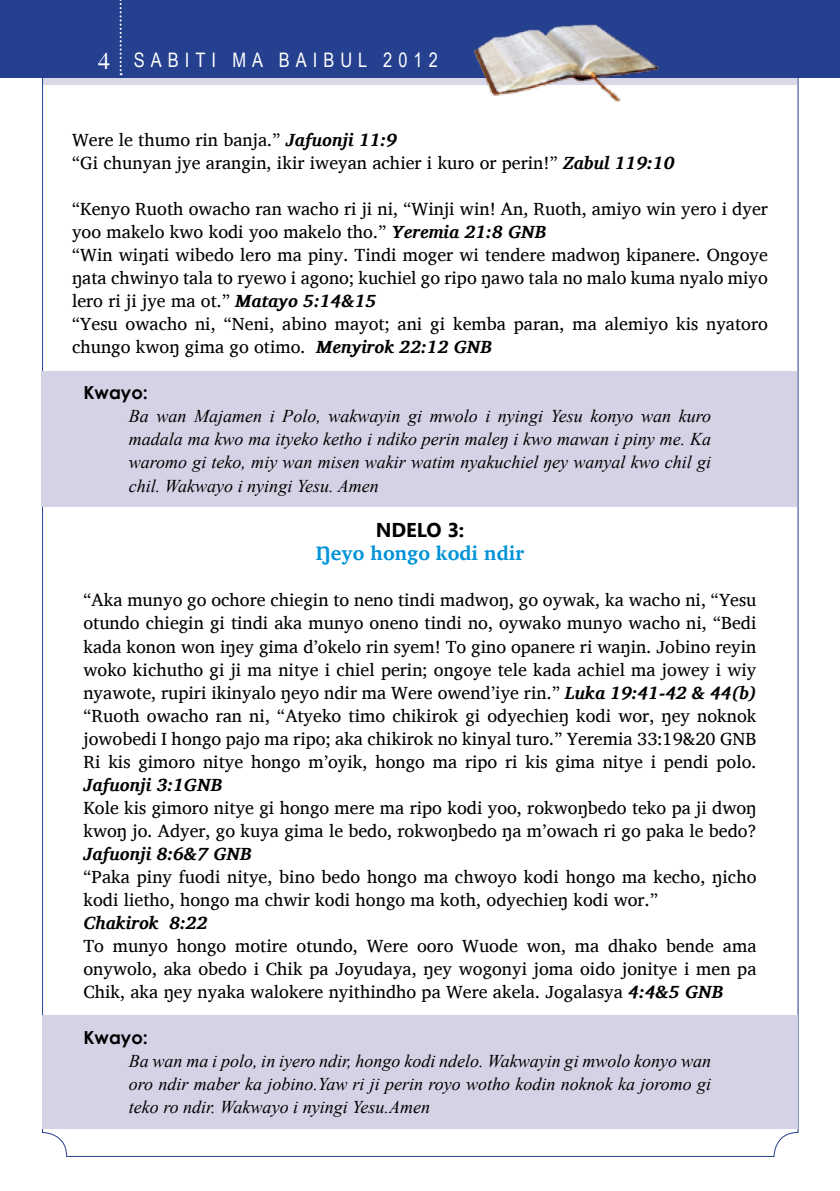
<style>
.page{position:relative;width:840px;height:1191px;background:#fff}
.page>*{position:absolute;margin:0;border:0;box-sizing:border-box;transform-origin:0 0}
.t1{font:20px "Arial Narrow";letter-spacing:.3em;color:#fff}
.t2{font:700 20px "Charis SIL";color:#0093d8}
.t3{font:700 20px "Segoe UI";color:#000}
.t4{font:18px/23px "Charis SIL";color:#000}
.t5{font:italic 18px/23px "Times New Roman";color:#000;text-align:justify}
.t6{font:italic 700 18px "Charis SIL";color:#000}
.t7{font:700 18px "Century Gothic";color:#000}
.s1{font-family:"Times";font-size:24px}
.s2{font-weight:700;font-style:italic}
</style>
<div class="page">
<div style="left:43px;top:70px;width:753px;height:15px;background:#d9d8e9"></div>
<hr style="left:839px;top:0;width:1px;height:77px;background:#b7322f">
<div style="left:0;top:0;width:839px;height:77px;background:#25408f"></div>
<svg style="left:119px;top:0;width:2px;height:75px"></svg>
<div style="left:42px;top:1015px;width:755px;height:113px;background:#d4d3e6"></div>
<div style="left:41px;top:371px;width:755px;height:136px;background:#d4d3e6"></div>
<img style="left:466px;top:24px;width:200px;height:78px">
<p class="t1" style="left:98px;top:46px;width:341px"><span class="s1">4</span> SABITI MA BAIBUL 2012</p>
<p class="t4" style="left:72px;top:129px;width:603px">Were le thumo rin banja.” <span class="s2">Jafuonji 11:9<br></span>“Gi chunyan jye arangin, ikir iweyan achier i kuro or perin!” <span class="s2">Zabul 119:10</span></p>
<p class="t4" style="left:72px;top:198px;width:697px">“Kenyo Ruoth owacho ran wacho ri ji ni, “Winji win! An, Ruoth, amiyo win yero i dyer yoo makelo kwo kodi yoo makelo tho.” <span class="s2">Yeremia 21:8 GNB<br></span>“Win wiŋati wibedo lero ma piny. Tindi moger wi tendere madwoŋ kipanere. Ongoye ŋata chwinyo tala to ryewo i agono; kuchiel go ripo ŋawo tala no malo kuma nyalo miyo lero ri ji jye ma ot.” <span class="s2">Matayo 5:14&amp;15<br></span>“Yesu owacho ni, “Neni, abino mayot; ani gi kemba paran, ma alemiyo kis nyatoro chungo kwoŋ gima go otimo. <span class="s2">Menyirok 22:12 GNB</span></p>
<p class="t7" style="left:83px;top:379px;width:66px">Kwayo:</p>
<p class="t5" style="left:129px;top:404px;width:583px">Ba wan Majamen i Polo, wakwayin gi mwolo i nyingi Yesu konyo wan kuro madala ma kwo ma ityeko ketho i ndiko perin maleŋ i kwo mawan i piny me. Ka waromo gi teko, miy wan misen wakir watim nyakuchiel ŋey wanyal kwo chil gi chil. Wakwayo i nyingi Yesu. Amen</p>
<p class="t3" style="left:375px;top:516px;width:90px">NDELO 3:</p>
<p class="t2" style="left:315px;top:542px;width:210px">Ŋeyo hongo kodi ndir</p>
<p class="t4" style="left:83px;top:589px;width:674px;text-align:justify">“Aka munyo go ochore chiegin to neno tindi madwoŋ, go oywak, ka wacho ni, “Yesu otundo chiegin gi tindi aka munyo oneno tindi no, oywako munyo wacho ni, “Bedi kada konon won iŋey gima d’okelo rin syem! To gino opanere ri waŋin. Jobino reyin woko kichutho gi ji ma nitye i chiel perin; ongoye tele kada achiel ma jowey i wiy nyawote, rupiri ikinyalo ŋeyo ndir ma Were owend’iye rin.” <span class="s2">Luka 19:41-42 &amp; 44(b) </span>“Ruoth owacho ran ni, “Atyeko timo chikirok gi odyechieŋ kodi wor, ŋey noknok jowobedi I hongo pajo ma ripo; aka chikirok no kinyal turo.” Yeremia 33:19&amp;20 GNB Ri kis gimoro nitye hongo m’oyik, hongo ma ripo ri kis gima nitye i pendi polo.</p>
<p class="t6" style="left:83px;top:774px;width:140px">Jafuonji 3:1GNB</p>
<p class="t4" style="left:83px;top:796px;width:674px">Kole kis gimoro nitye gi hongo mere ma ripo kodi yoo, rokwoŋbedo teko pa ji dwoŋ kwoŋ jo. Adyer, go kuya gima le bedo, rokwoŋbedo ŋa m’owach ri go paka le bedo?</p>
<p class="t6" style="left:83px;top:843px;width:170px">Jafuonji 8:6&amp;7 GNB</p>
<p class="t4" style="left:83px;top:865px;width:674px">“Paka piny fuodi nitye, bino bedo hongo ma chwoyo kodi hongo ma kecho, ŋicho kodi lietho, hongo ma chwir kodi hongo ma koth, odyechieŋ kodi wor.”</p>
<p class="t6" style="left:83px;top:912px;width:125px">Chakirok 8:22</p>
<p class="t4" style="left:83px;top:934px;width:674px;text-align:justify">To munyo hongo motire otundo, Were ooro Wuode won, ma dhako bende ama onywolo, aka obedo i Chik pa Joyudaya, ŋey wogonyi joma oido jonitye i men pa Chik, aka ŋey nyaka walokere nyithindho pa Were akela. Jogalasya <span class="s2">4:4&amp;5 GNB</span></p>
<p class="t7" style="left:83px;top:1023px;width:66px">Kwayo:</p>
<p class="t5" style="left:129px;top:1048px;width:583px">Ba wan ma i polo, in iyero ndir, hongo kodi ndelo. Wakwayin gi mwolo konyo wan oro ndir maber ka jobino.Yaw ri ji perin royo wotho kodin noknok ka joromo gi teko ro ndir. Wakwayo i nyingi Yesu.Amen</p>
</div>
